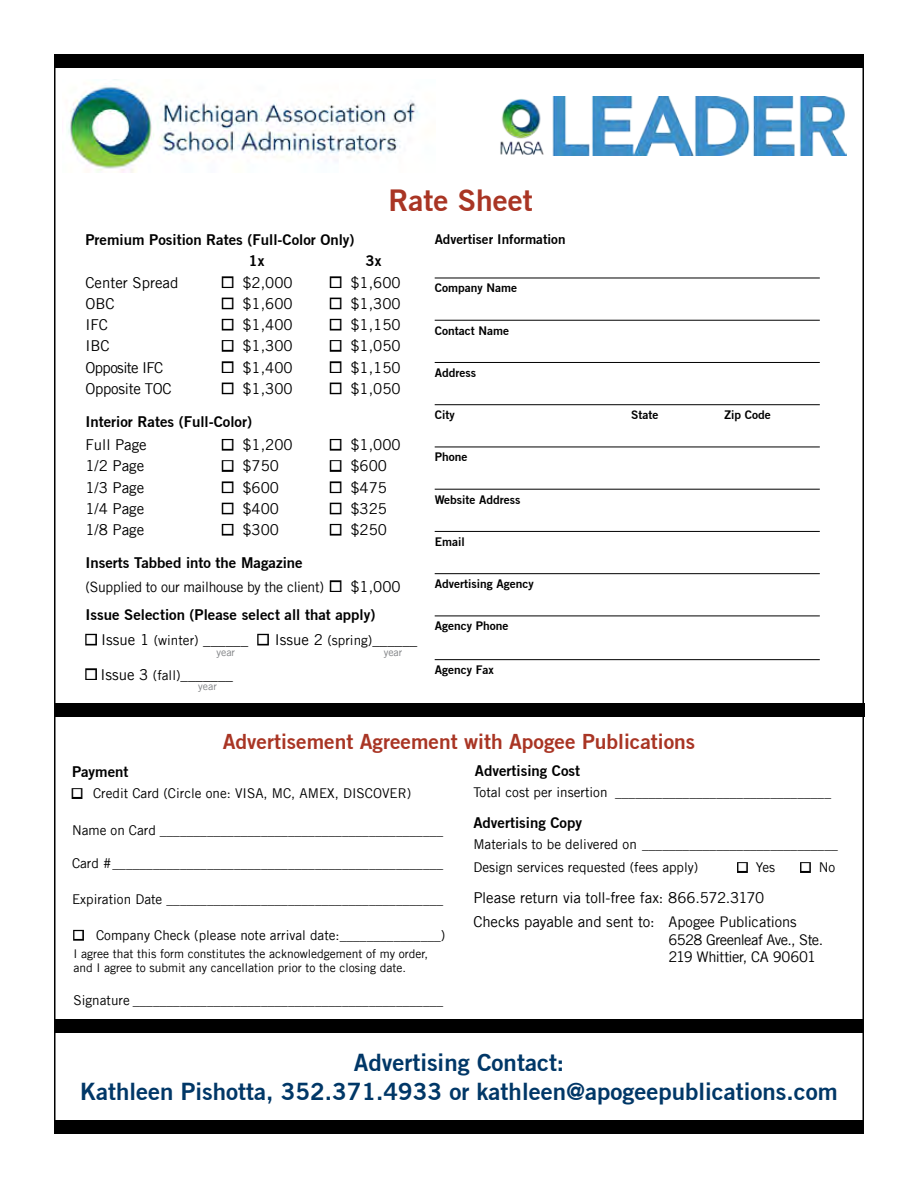
<style>
.page{position:relative;width:918px;height:1188px;background:#fff}
.page>*{position:absolute;margin:0;border:0;box-sizing:border-box;transform-origin:0 0}
.t1{font:700 30px "Trade Gothic No.2";color:#a93524}
.t2{font:700 24px/28.8px "Trade Gothic No.2";color:#003767;text-align:center}
.t3{font:700 21px "Trade Gothic No.2";color:#a93524}
.t4{font:15px/24px "Trade Gothic LT";color:#000}
.t5{font:700 15px/21.1px "Trade Gothic No.2";color:#000}
.t6{font:15px "Trade Gothic LT";letter-spacing:-.04em;color:#000}
.t7{font:15px "Trade Gothic LT";letter-spacing:-.02em;color:#000}
.t8{font:14.7px/17.7px "Trade Gothic LT";letter-spacing:-.04em;color:#000}
.t9{font:14.25px "Trade Gothic LT";letter-spacing:-.02em;color:#000}
.t10{font:13.5px/23.2px "Trade Gothic LT";color:#000}
.t11{font:700 13.5px "Trade Gothic No.2";color:#000}
.t12{font:12px/14.4px "Trade Gothic LT";color:#000}
.t13{font:700 12px "Trade Gothic No.2";color:#000}
.t14{font:10.5px "Trade Gothic LT";color:#808285}
.s1{color:#fff}
.s2{font-size:15px}
.s3{font-size:13.5px}
.s4{font-size:14.7px}
</style>
<div class="page">
<div style="left:222px;top:276px;width:11px;height:12px;border:3px solid #000"></div>
<div style="left:330px;top:276px;width:11px;height:12px;border:3px solid #000"></div>
<div style="left:222px;top:298px;width:11px;height:11px;border:3px solid #000"></div>
<div style="left:330px;top:298px;width:11px;height:11px;border:3px solid #000"></div>
<div style="left:222px;top:319px;width:11px;height:12px;border:3px solid #000"></div>
<div style="left:330px;top:319px;width:11px;height:12px;border:3px solid #000"></div>
<div style="left:222px;top:340px;width:11px;height:12px;border:3px solid #000"></div>
<div style="left:330px;top:340px;width:11px;height:12px;border:3px solid #000"></div>
<div style="left:222px;top:361px;width:11px;height:12px;border:3px solid #000"></div>
<div style="left:330px;top:361px;width:11px;height:12px;border:3px solid #000"></div>
<div style="left:222px;top:383px;width:11px;height:11px;border:3px solid #000"></div>
<div style="left:330px;top:383px;width:11px;height:11px;border:3px solid #000"></div>
<div style="left:222px;top:439px;width:11px;height:12px;border:3px solid #000"></div>
<div style="left:330px;top:439px;width:11px;height:12px;border:3px solid #000"></div>
<div style="left:222px;top:460px;width:11px;height:12px;border:3px solid #000"></div>
<div style="left:330px;top:460px;width:11px;height:12px;border:3px solid #000"></div>
<div style="left:222px;top:481px;width:11px;height:12px;border:3px solid #000"></div>
<div style="left:330px;top:481px;width:11px;height:12px;border:3px solid #000"></div>
<div style="left:222px;top:503px;width:11px;height:11px;border:3px solid #000"></div>
<div style="left:330px;top:503px;width:11px;height:11px;border:3px solid #000"></div>
<div style="left:222px;top:524px;width:11px;height:12px;border:3px solid #000"></div>
<div style="left:330px;top:524px;width:11px;height:12px;border:3px solid #000"></div>
<div style="left:330px;top:580px;width:11px;height:12px;border:3px solid #000"></div>
<div style="left:85px;top:634px;width:12px;height:11px;border:3px solid #000"></div>
<div style="left:257px;top:634px;width:12px;height:11px;border:3px solid #000"></div>
<div style="left:85px;top:668px;width:12px;height:12px;border:3px solid #000"></div>
<div style="left:55px;top:56px;width:809px;height:12px;background:#000"></div>
<div style="left:55px;top:703px;width:809px;height:14px;background:#000"></div>
<div style="left:72px;top:788px;width:10px;height:11px;border:3px solid #000"></div>
<div style="left:73px;top:930px;width:11px;height:11px;border:3px solid #000"></div>
<div style="left:737px;top:862px;width:11px;height:11px;border:3px solid #000"></div>
<div style="left:800px;top:862px;width:11px;height:11px;border:3px solid #000"></div>
<hr style="left:435px;top:278px;width:385px;height:1px;background:#000">
<hr style="left:435px;top:320px;width:385px;height:1px;background:#000">
<hr style="left:435px;top:362px;width:385px;height:1px;background:#000">
<hr style="left:435px;top:404px;width:385px;height:1px;background:#000">
<hr style="left:435px;top:447px;width:385px;height:1px;background:#000">
<hr style="left:435px;top:489px;width:385px;height:1px;background:#000">
<hr style="left:435px;top:531px;width:385px;height:1px;background:#000">
<hr style="left:435px;top:573px;width:385px;height:1px;background:#000">
<hr style="left:435px;top:616px;width:385px;height:1px;background:#000">
<hr style="left:435px;top:659px;width:385px;height:1px;background:#000">
<div style="left:55px;top:1120px;width:809px;height:14px;background:#000"></div>
<div style="left:55px;top:1019px;width:809px;height:14px;background:#000"></div>
<img style="left:68px;top:79px;width:352px;height:94px">
<img style="left:500px;top:97px;width:346px;height:58px">
<h1 class="t1" style="left:389px;top:182px;width:146px">Rate Sheet</h1>
<p class="t5" style="left:249px;top:229px;width:108px;text-indent:-163px">Premium Position Rates (Full-Color Only)<br>1x</p>
<p class="t5" style="left:366px;top:250px;width:17px">3x</p>
<p class="t4" style="left:85px;top:270px;width:94px">Center Spread</p>
<p class="t4" style="left:222px;top:270px;width:72px"><span class="s1">■</span> $2,000</p>
<p class="t4" style="left:330px;top:270px;width:72px"><span class="s1">■</span> $1,600</p>
<p class="t4" style="left:86px;top:291px;width:31px">OBC</p>
<p class="t4" style="left:222px;top:291px;width:72px"><span class="s1">■</span> $1,600</p>
<p class="t4" style="left:330px;top:291px;width:72px"><span class="s1">■</span> $1,300</p>
<p class="t4" style="left:86px;top:313px;width:24px">IFC</p>
<p class="t4" style="left:222px;top:313px;width:72px"><span class="s1">■</span> $1,400</p>
<p class="t4" style="left:330px;top:313px;width:72px"><span class="s1">■</span> $1,150</p>
<p class="t4" style="left:86px;top:334px;width:26px">IBC</p>
<p class="t4" style="left:222px;top:334px;width:72px"><span class="s1">■</span> $1,300</p>
<p class="t4" style="left:330px;top:334px;width:72px"><span class="s1">■</span> $1,050</p>
<p class="t6" style="left:86px;top:358px;width:79px">Opposite IFC</p>
<p class="t4" style="left:222px;top:355px;width:72px"><span class="s1">■</span> $1,400</p>
<p class="t4" style="left:330px;top:355px;width:72px"><span class="s1">■</span> $1,150</p>
<p class="t7" style="left:86px;top:379px;width:88px">Opposite TOC</p>
<p class="t4" style="left:222px;top:376px;width:72px"><span class="s1">■</span> $1,300</p>
<p class="t4" style="left:330px;top:376px;width:72px"><span class="s1">■</span> $1,050</p>
<p class="t5" style="left:86px;top:411px;width:168px">Interior Rates (Full-Color)</p>
<p class="t4" style="left:86px;top:433px;width:63px">Full Page</p>
<p class="t4" style="left:222px;top:433px;width:72px"><span class="s1">■</span> $1,200</p>
<p class="t4" style="left:330px;top:433px;width:72px"><span class="s1">■</span> $1,000</p>
<p class="t4" style="left:86px;top:454px;width:60px">1/2 Page</p>
<p class="t4" style="left:222px;top:454px;width:59px"><span class="s1">■</span> $750</p>
<p class="t4" style="left:330px;top:454px;width:59px"><span class="s1">■</span> $600</p>
<p class="t4" style="left:86px;top:475px;width:60px">1/3 Page</p>
<p class="t4" style="left:222px;top:475px;width:59px"><span class="s1">■</span> $600</p>
<p class="t4" style="left:330px;top:475px;width:59px"><span class="s1">■</span> $475</p>
<p class="t4" style="left:86px;top:496px;width:60px">1/4 Page</p>
<p class="t4" style="left:222px;top:496px;width:59px"><span class="s1">■</span> $400</p>
<p class="t4" style="left:330px;top:496px;width:59px"><span class="s1">■</span> $325</p>
<p class="t4" style="left:86px;top:518px;width:60px">1/8 Page</p>
<p class="t4" style="left:222px;top:518px;width:59px"><span class="s1">■</span> $300</p>
<p class="t4" style="left:330px;top:518px;width:59px"><span class="s1">■</span> $250</p>
<p class="t5" style="left:86px;top:552px;width:219px">Inserts Tabbed into the Magazine</p>
<p class="t9" style="left:86px;top:578px;width:317px">(Supplied to our mailhouse by the client) <span class="s1">■</span> <span class="s2">$1,000</span></p>
<p class="t5" style="left:86px;top:604px;width:291px">Issue Selection (Please select all that apply)</p>
<p class="t4" style="left:86px;top:628px;width:333px"><span class="s1">■</span> Issue 1 <span class="s3">(winter)</span> ______ <span class="s1">■</span> Issue 2 <span class="s3">(spring)</span>______</p>
<p class="t4" style="left:86px;top:662px;width:149px"><span class="s1">■</span> Issue 3 <span class="s3">(fall)</span>_______</p>
<p class="t14" style="left:216px;top:646px;width:20px">year</p>
<p class="t14" style="left:384px;top:646px;width:20px">year</p>
<p class="t14" style="left:198px;top:680px;width:20px">year</p>
<p class="t11" style="left:435px;top:231px;width:132px">Advertiser Information</p>
<p class="t13" style="left:435px;top:281px;width:84px">Company Name</p>
<p class="t13" style="left:435px;top:323px;width:76px">Contact Name</p>
<p class="t13" style="left:435px;top:365px;width:43px">Address</p>
<p class="t13" style="left:435px;top:407px;width:21px">City</p>
<p class="t13" style="left:631px;top:407px;width:29px">State</p>
<p class="t13" style="left:724px;top:407px;width:48px">Zip Code</p>
<p class="t13" style="left:435px;top:450px;width:34px">Phone</p>
<p class="t13" style="left:435px;top:492px;width:87px">Website Address</p>
<p class="t13" style="left:435px;top:534px;width:31px">Email</p>
<p class="t13" style="left:435px;top:576px;width:100px">Advertising Agency</p>
<p class="t13" style="left:435px;top:619px;width:75px">Agency Phone</p>
<p class="t13" style="left:435px;top:662px;width:60px">Agency Fax</p>
<h3 class="t3" style="left:223px;top:729px;width:474px">Advertisement Agreement with Apogee Publications</h3>
<p class="t5" style="left:72px;top:761px;width:58px">Payment</p>
<p class="t10" style="left:72px;top:782px;width:341px"><span class="s1">■</span> Credit Card (Circle one: VISA, MC, AMEX, DISCOVER)</p>
<p class="t10" style="left:72px;top:818px;width:373px">Name on Card __________________________________________</p>
<p class="t10" style="left:72px;top:851px;width:373px">Card #_________________________________________________</p>
<p class="t10" style="left:72px;top:887px;width:373px">Expiration Date _________________________________________</p>
<p class="t10" style="left:74px;top:924px;width:373px"><span class="s1">■</span> Company Check (please note arrival date:_______________)</p>
<p class="t12" style="left:74px;top:946px;width:356px">I agree that this form constitutes the acknowledgement of my order, and I agree to submit any cancellation prior to the closing date.</p>
<p class="t10" style="left:74px;top:988px;width:371px">Signature ______________________________________________</p>
<p class="t5" style="left:475px;top:760px;width:107px">Advertising Cost</p>
<p class="t10" style="left:473px;top:781px;width:359px">Total cost per insertion ________________________________</p>
<p class="t5" style="left:473px;top:812px;width:110px">Advertising Copy</p>
<p class="t10" style="left:473px;top:833px;width:366px">Materials to be delivered on _____________________________<br>Design services requested (fees apply)</p>
<p class="t10" style="left:737px;top:856px;width:39px"><span class="s1">■</span> Yes</p>
<p class="t10" style="left:800px;top:856px;width:36px"><span class="s1">■</span> No</p>
<p class="t4" style="left:473px;top:886px;width:325px">Please return via toll-free fax: 866.572.3170<br>Checks payable and sent to: <span class="s4">Apogee Publications</span></p>
<p class="t8" style="left:668px;top:931px;width:156px">6528 Greenleaf Ave., Ste.<br>219 Whittier, CA 90601</p>
<h2 class="t2" style="left:80px;top:1048px;width:759px">Advertising Contact:<br>Kathleen Pishotta, 352.371.4933 or kathleen@apogeepublications.com</h2>
</div>
